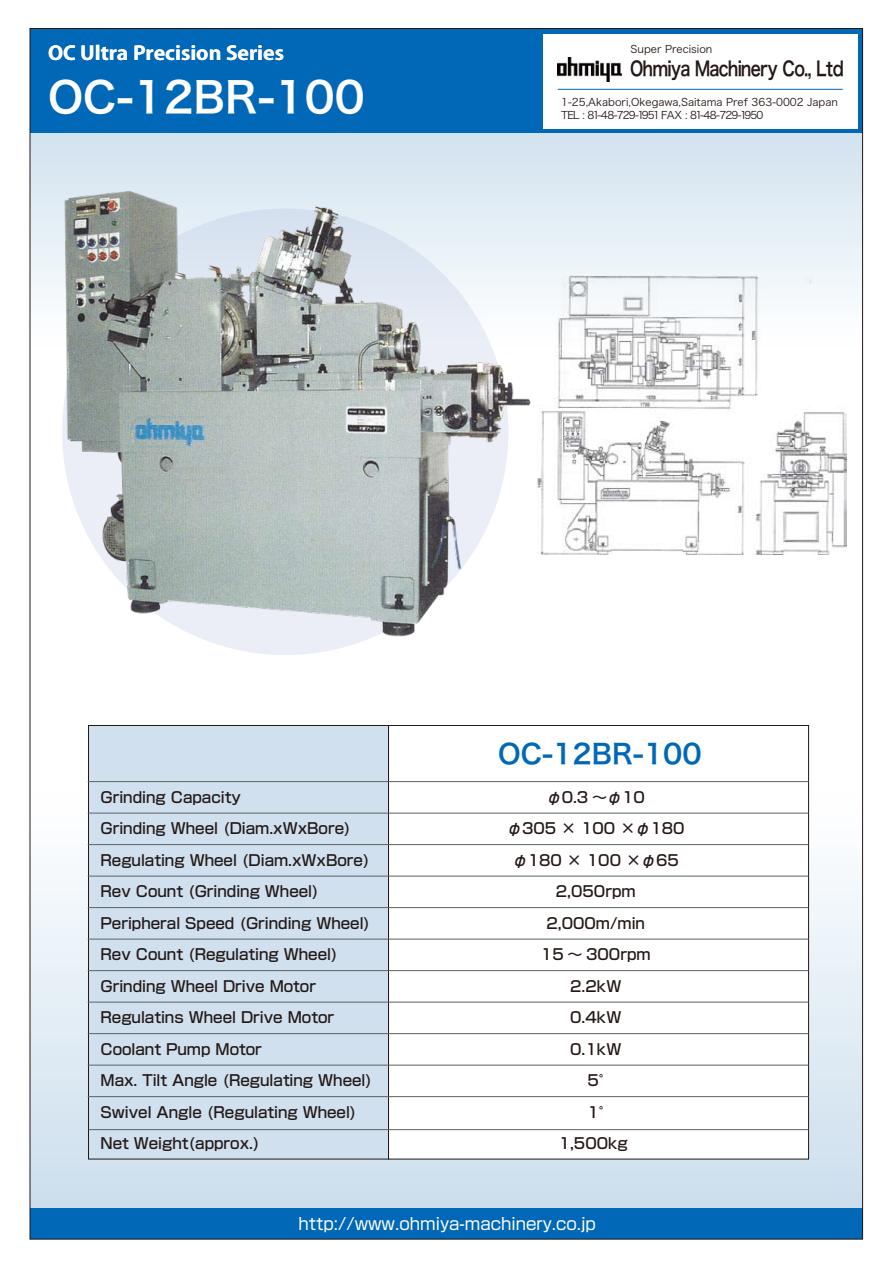
<style>
.page{position:relative;width:893px;height:1263px;background:#fff}
.page>*{position:absolute;margin:0;border:0;box-sizing:border-box;transform-origin:0 0}
.t1{font:42px "Hira Kaku Pro W6";color:#fff}
.t2{font:27px "Hira Kaku Pro W6";color:#0068b7}
.t3{font:19.8px "Hira Kaku Pro W6";letter-spacing:-.05em;color:#231815;scale:.8 1}
.t4{font:700 18.9px "Koz Go Std";color:#fff;scale:1.11 1}
.t5{font:16.5px "Shin Go Pro";color:#fff}
.t6{font:500 15px/31.5px "Shin Go Pro";color:#231815}
.t7{font:10.5px "Hira Kaku Pro W3";color:#231815}
.t8{font:10.5px "Hira Kaku Pro W3";letter-spacing:-.085em;color:#231815}
</style>
<div class="page">
<div style="left:30px;top:782px;width:832px;height:447px;background:linear-gradient(to bottom,#fff,#c9ddec)"></div>
<svg style="left:32px;top:133px;width:829px;height:166px;background:#e0ebf4"></svg>
<div style="left:30px;top:1208px;width:832px;height:31px;background:#0068b7"></div>
<div style="left:30px;top:28px;width:832px;height:105px;background:#0068b7"></div>
<div style="left:88px;top:725px;width:301px;height:434px;background:#d0e0ef;border:1px solid #231815"></div>
<div style="left:388px;top:725px;width:421px;height:434px;background:#fff;border:1px solid #231815"></div>
<hr style="left:88px;top:781px;width:720px;height:1px;background:#596262">
<hr style="left:88px;top:813px;width:720px;height:1px;background:#596262">
<hr style="left:88px;top:844px;width:720px;height:1px;background:#596262">
<hr style="left:88px;top:876px;width:720px;height:1px;background:#596262">
<hr style="left:88px;top:907px;width:720px;height:1px;background:#596262">
<hr style="left:88px;top:939px;width:720px;height:1px;background:#596262">
<hr style="left:88px;top:970px;width:720px;height:1px;background:#596262">
<hr style="left:88px;top:1002px;width:720px;height:1px;background:#596262">
<hr style="left:88px;top:1033px;width:720px;height:1px;background:#596262">
<hr style="left:88px;top:1065px;width:720px;height:1px;background:#596262">
<hr style="left:88px;top:1096px;width:720px;height:1px;background:#596262">
<hr style="left:88px;top:1129px;width:720px;height:1px;background:#596262">
<img style="left:601px;top:276px;width:245px;height:279px">
<div style="left:543px;top:34px;width:314px;height:94px;background:#fff"></div>
<hr style="left:558px;top:89px;width:285px;height:1px;background:#0068b7">
<img style="left:557px;top:58px;width:65px;height:24px">
<img style="left:29px;top:136px;width:572px;height:547px">
<p class="t4" style="left:48px;top:41px;width:214px">OC Ultra Precision Series</p>
<h1 class="t1" style="left:48px;top:59px;width:318px">OC-12BR-100</h1>
<p class="t7" style="left:631px;top:39px;width:83px">Super Precision</p>
<h3 class="t3" style="left:630px;top:50px;width:269px">Ohmiya Machinery Co., Ltd</h3>
<p class="t7" style="left:561px;top:92px;width:278px">1-25,Akabori,Okegawa,Saitama Pref 363-0002 Japan</p>
<p class="t8" style="left:561px;top:106px;width:204px">TEL : 81-48-729-1951 FAX : 81-48-729-1950</p>
<p class="t6" style="left:100px;top:779px;width:273px">Grinding Capacity<br>Grinding Wheel (Diam.xWxBore)<br>Regulating Wheel (Diam.xWxBore)<br>Rev Count (Grinding Wheel)<br>Peripheral Speed (Grinding Wheel)<br>Rev Count (Regulating Wheel)<br>Grinding Wheel Drive Motor<br>Regulatins Wheel Drive Motor<br>Coolant Pump Motor<br>Max. Tilt Angle (Regulating Wheel)<br>Swivel Angle (Regulating Wheel)<br>Net Weight(approx.)</p>
<h2 class="t2" style="left:498px;top:729px;width:205px">OC-12BR-100</h2>
<p class="t6" style="left:547px;top:779px;width:100px">φ0.3 ～φ10</p>
<p class="t6" style="left:507px;top:811px;width:179px">φ305 × 100 ×φ180</p>
<p class="t6" style="left:513px;top:842px;width:168px">φ180 × 100 ×φ65</p>
<p class="t6" style="left:556px;top:874px;width:81px">2,050rpm</p>
<p class="t6" style="left:546px;top:905px;width:100px">2,000m/min</p>
<p class="t6" style="left:541px;top:937px;width:111px">15 ～ 300rpm</p>
<p class="t6" style="left:570px;top:968px;width:53px">2.2kW</p>
<p class="t6" style="left:570px;top:1000px;width:53px">0.4kW</p>
<p class="t6" style="left:570px;top:1031px;width:53px">0.1kW</p>
<p class="t6" style="left:588px;top:1063px;width:28px">5°</p>
<p class="t6" style="left:588px;top:1094px;width:28px">1°</p>
<p class="t6" style="left:559px;top:1126px;width:71px">1,500kg</p>
<p class="t5" style="left:298px;top:1210px;width:299px">http://www.ohmiya-machinery.co.jp</p>
</div>
